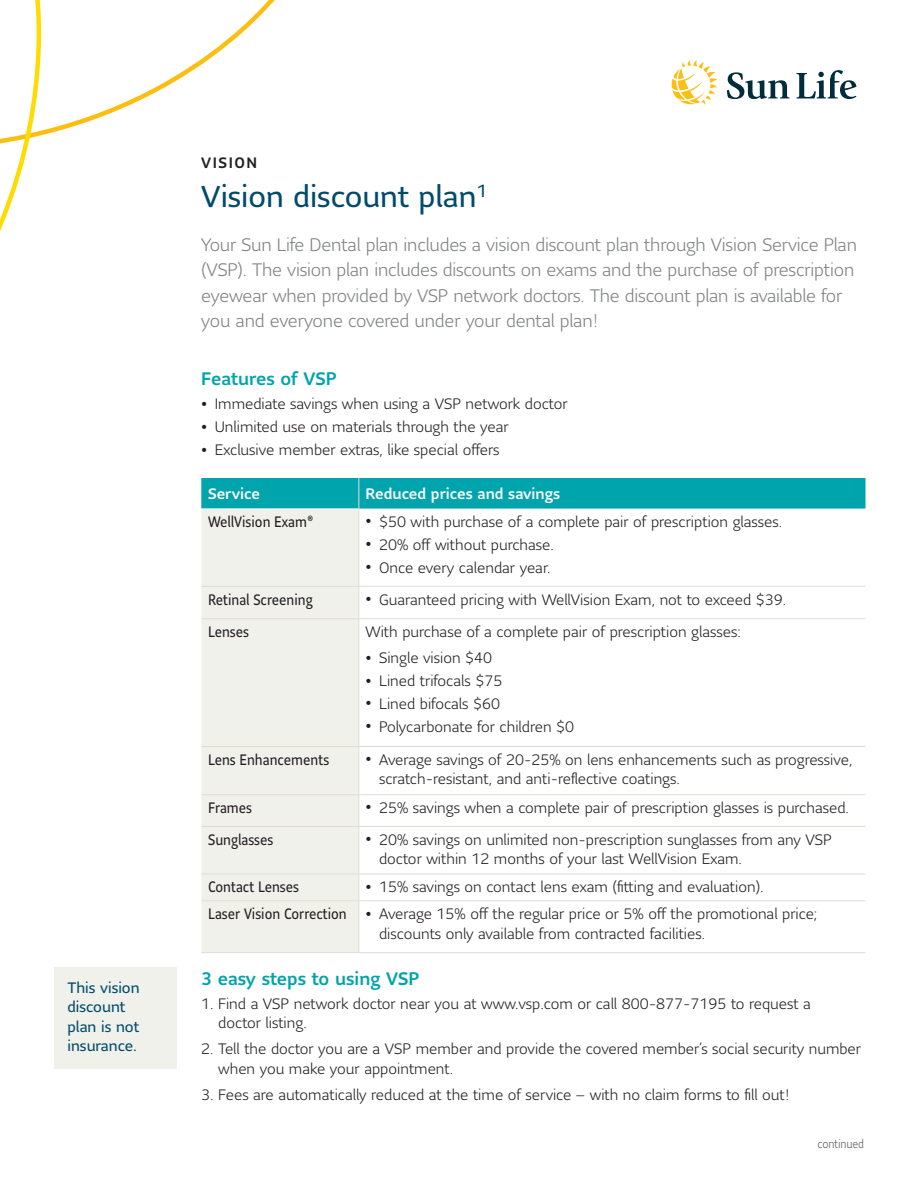
<style>
.page{position:relative;width:918px;height:1188px;background:#fff}
.page>*{position:absolute;margin:0;border:0;box-sizing:border-box;transform-origin:0 0}
._1stHead_SLFSansReg{font:30px "Sun Life Sans";color:#004b6c}
.IntroText_SLFSansLt{font:300 18px/25.5px "Sun Life Sans";letter-spacing:-.01em;color:#808285}
._04b_2ndSub_AgendaMe{font:500 18px "Sun Life Sans";color:#00a4ad}
._00_Text_AgendLight{font:300 15px/19.5px "Sun Life Sans";color:#231f20}
._12_TableSubhead_SLS{font:15px "Sun Life Sans Condensed";color:#231f20}
._00_Text_AgendLight-2{font:15px/19.5px "Sun Life Sans";color:#004b6c}
._04b_2ndSub_AgendaMe-2{font:500 15px "Sun Life Sans";color:#fff}
._000_Product_Subtitl{font:500 15px "Sun Life Sans";letter-spacing:.1em;color:#231f20}
.t1{font:300 12px "Sun Life Sans Condensed";letter-spacing:-.01em;color:#57585a}
.s1{font-size:12px}
</style>
<div class="page">
<svg style="left:0;top:0;width:275px;height:231px"></svg>
<svg style="left:727px;top:72px;width:62px;height:27px"></svg>
<svg style="left:796px;top:70px;width:60px;height:29px"></svg>
<svg style="left:672px;top:60px;width:45px;height:45px"></svg>
<div style="left:201px;top:478px;width:665px;height:31px;background:#00a4ad"></div>
<div style="left:201px;top:509px;width:157px;height:443px;background:#f1f1ec"></div>
<hr style="left:358px;top:478px;width:1px;height:31px;background:#e1dcd2">
<hr style="left:358px;top:509px;width:1px;height:77px;background:#e1dcd2">
<hr style="left:201px;top:586px;width:158px;height:1px;background:#e1dcd2">
<hr style="left:359px;top:586px;width:506px;height:1px;background:#e1dcd2">
<hr style="left:358px;top:587px;width:1px;height:31px;background:#e1dcd2">
<hr style="left:201px;top:618px;width:158px;height:1px;background:#e1dcd2">
<hr style="left:359px;top:618px;width:506px;height:1px;background:#e1dcd2">
<hr style="left:358px;top:619px;width:1px;height:127px;background:#e1dcd2">
<hr style="left:201px;top:746px;width:158px;height:1px;background:#e1dcd2">
<hr style="left:359px;top:746px;width:506px;height:1px;background:#e1dcd2">
<hr style="left:358px;top:747px;width:1px;height:47px;background:#e1dcd2">
<hr style="left:201px;top:794px;width:158px;height:1px;background:#e1dcd2">
<hr style="left:359px;top:794px;width:506px;height:1px;background:#e1dcd2">
<hr style="left:358px;top:795px;width:1px;height:31px;background:#e1dcd2">
<hr style="left:201px;top:826px;width:158px;height:1px;background:#e1dcd2">
<hr style="left:359px;top:826px;width:506px;height:1px;background:#e1dcd2">
<hr style="left:358px;top:827px;width:1px;height:47px;background:#e1dcd2">
<hr style="left:201px;top:874px;width:158px;height:1px;background:#e1dcd2">
<hr style="left:359px;top:874px;width:506px;height:1px;background:#e1dcd2">
<svg style="left:358px;top:875px;width:1px;height:25px"></svg>
<hr style="left:201px;top:900px;width:158px;height:1px;background:#e1dcd2">
<hr style="left:359px;top:900px;width:506px;height:1px;background:#e1dcd2">
<hr style="left:358px;top:901px;width:1px;height:51px;background:#e1dcd2">
<hr style="left:201px;top:952px;width:158px;height:1px;background:#e1dcd2">
<hr style="left:359px;top:952px;width:506px;height:1px;background:#e1dcd2">
<div style="left:54px;top:968px;width:122px;height:101px;background:#f1f1ec"></div>
<p class="_00_Text_AgendLight-2" style="left:68px;top:977px;width:74px">This vision discount plan is not insurance.</p>
<p class="_000_Product_Subtitl" style="left:201px;top:153px;width:57px">VISION</p>
<p class="_1stHead_SLFSansReg" style="left:201px;top:177px;width:287px">Vision discount plan<sup>1</sup></p>
<p class="IntroText_SLFSansLt" style="left:201px;top:231px;width:657px">Your Sun Life Dental plan includes a vision discount plan through Vision Service Plan (VSP). The vision plan includes discounts on exams and the purchase of prescription eyewear when provided by VSP network doctors. The discount plan is available for you and everyone covered under your dental plan!</p>
<p class="_04b_2ndSub_AgendaMe" style="left:201px;top:367px;width:137px">Features of VSP</p>
<p class="_00_Text_AgendLight" style="left:201px;top:394px;width:368px"><span class="s1">•</span> Immediate savings when using a VSP network doctor</p>
<p class="_00_Text_AgendLight" style="left:201px;top:417px;width:309px"><span class="s1">•</span> Unlimited use on materials through the year</p>
<p class="_00_Text_AgendLight" style="left:201px;top:440px;width:300px"><span class="s1">•</span> Exclusive member extras, like special offers</p>
<p class="_04b_2ndSub_AgendaMe-2" style="left:208px;top:484px;width:53px">Service</p>
<p class="_04b_2ndSub_AgendaMe-2" style="left:366px;top:484px;width:196px">Reduced prices and savings</p>
<p class="_12_TableSubhead_SLS" style="left:208px;top:511px;width:107px">WellVision Exam®</p>
<p class="_00_Text_AgendLight" style="left:366px;top:511px;width:418px"><span class="s1">•</span> $50 with purchase of a complete pair of prescription glasses.</p>
<p class="_00_Text_AgendLight" style="left:366px;top:534px;width:190px"><span class="s1">•</span> 20% off without purchase.</p>
<p class="_00_Text_AgendLight" style="left:366px;top:557px;width:186px"><span class="s1">•</span> Once every calendar year.</p>
<p class="_12_TableSubhead_SLS" style="left:208px;top:589px;width:106px">Retinal Screening</p>
<p class="_00_Text_AgendLight" style="left:366px;top:589px;width:422px"><span class="s1">•</span> Guaranteed pricing with WellVision Exam, not to exceed $39.</p>
<p class="_12_TableSubhead_SLS" style="left:208px;top:622px;width:43px">Lenses</p>
<p class="_00_Text_AgendLight" style="left:366px;top:622px;width:377px">With purchase of a complete pair of prescription glasses:</p>
<p class="_00_Text_AgendLight" style="left:366px;top:648px;width:128px"><span class="s1">•</span> Single vision $40</p>
<p class="_00_Text_AgendLight" style="left:366px;top:671px;width:138px"><span class="s1">•</span> Lined trifocals $75</p>
<p class="_00_Text_AgendLight" style="left:366px;top:694px;width:136px"><span class="s1">•</span> Lined bifocals $60</p>
<p class="_00_Text_AgendLight" style="left:366px;top:716px;width:210px"><span class="s1">•</span> Polycarbonate for children $0</p>
<p class="_12_TableSubhead_SLS" style="left:208px;top:749px;width:123px">Lens Enhancements</p>
<p class="_00_Text_AgendLight" style="left:379px;top:749px;width:475px;text-indent:-14px"><span class="s1">•</span> Average savings of 20-25% on lens enhancements such as progressive, scratch-resistant, and anti-reflective coatings.</p>
<p class="_12_TableSubhead_SLS" style="left:208px;top:798px;width:46px">Frames</p>
<p class="_00_Text_AgendLight" style="left:366px;top:798px;width:485px"><span class="s1">•</span> 25% savings when a complete pair of prescription glasses is purchased.</p>
<p class="_12_TableSubhead_SLS" style="left:208px;top:829px;width:67px">Sunglasses</p>
<p class="_00_Text_AgendLight" style="left:379px;top:829px;width:454px;text-indent:-14px"><span class="s1">•</span> 20% savings on unlimited non-prescription sunglasses from any VSP doctor within 12 months of your last WellVision Exam.</p>
<p class="_12_TableSubhead_SLS" style="left:208px;top:877px;width:93px">Contact Lenses</p>
<p class="_00_Text_AgendLight" style="left:366px;top:877px;width:400px"><span class="s1">•</span> 15% savings on contact lens exam (fitting and evaluation).</p>
<p class="_12_TableSubhead_SLS" style="left:208px;top:904px;width:140px">Laser Vision Correction</p>
<p class="_00_Text_AgendLight" style="left:379px;top:904px;width:440px;text-indent:-14px"><span class="s1">•</span> Average 15% off the regular price or 5% off the promotional price; discounts only available from contracted facilities.</p>
<p class="_04b_2ndSub_AgendaMe" style="left:201px;top:966px;width:220px">3 easy steps to using VSP</p>
<p class="_00_Text_AgendLight" style="left:218px;top:993px;width:594px;text-indent:-17px">1. Find a VSP network doctor near you at www.vsp.com or call 800-877-7195 to request a doctor listing.</p>
<p class="_00_Text_AgendLight" style="left:218px;top:1039px;width:644px;text-indent:-17px">2. Tell the doctor you are a VSP member and provide the covered member’s social security number when you make your appointment.</p>
<p class="_00_Text_AgendLight" style="left:201px;top:1085px;width:589px">3. Fees are automatically reduced at the time of service – with no claim forms to fill out!</p>
<p class="t1" style="left:818px;top:1135px;width:48px">continued</p>
</div>
